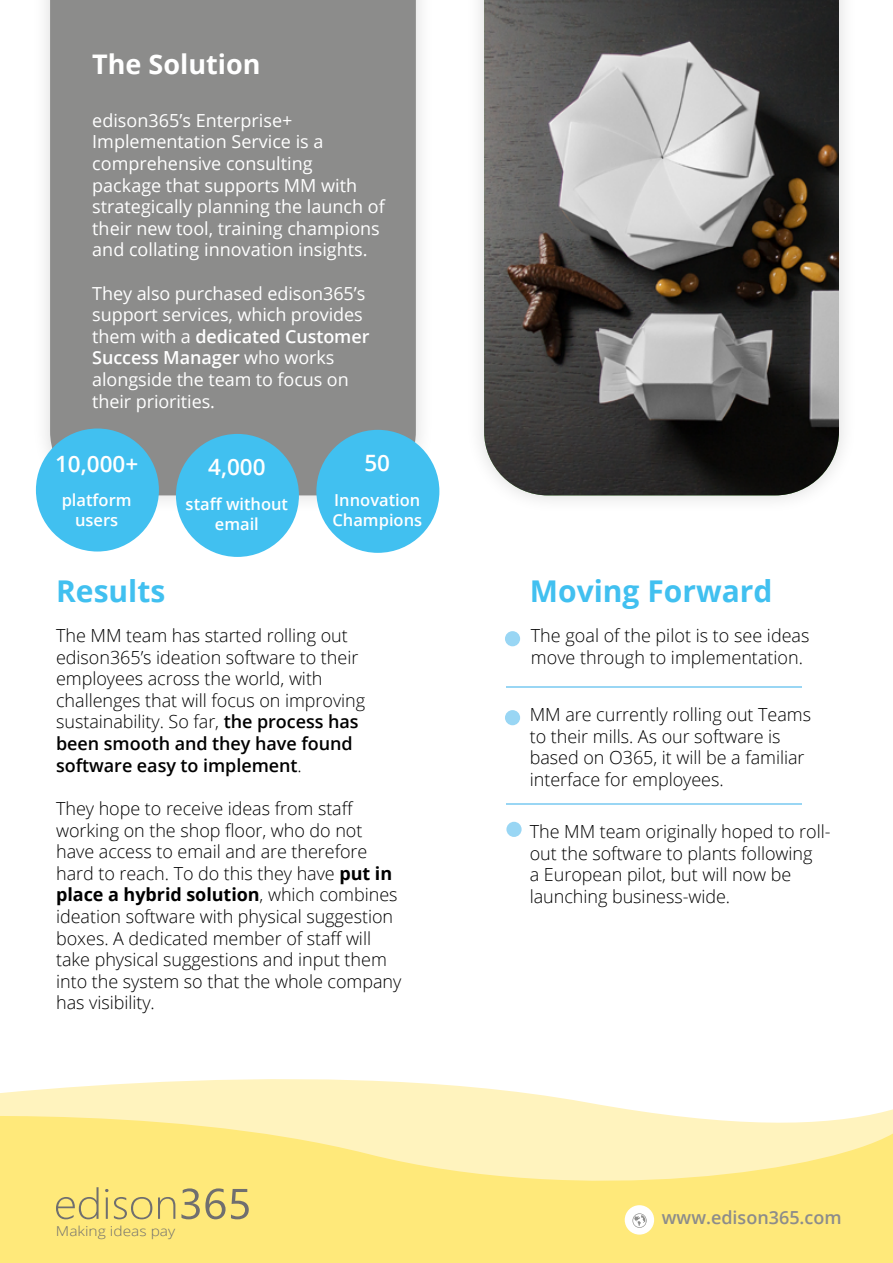
<style>
.page{position:relative;width:893px;height:1263px;background:#fff}
.page>*{position:absolute;margin:0;border:0;box-sizing:border-box;transform-origin:0 0}
.t1{font:700 30px "Open Sans";color:#41c0f0}
.t2{font:700 27px "Open Sans";color:#fff}
.t3{font:600 22.5px "Open Sans";color:#fff}
.t4{font:300 18px/21.6px "Open Sans";letter-spacing:-.005em;color:#000}
.t5{font:18px/21.6px "Open Sans";color:#fff}
.t6{font:600 18px "Open Sans";color:#8c8c8b}
.t7{font:600 16.5px/19.8px "Open Sans";color:#fff;text-align:center}
.t8{font:300 13.65px "Open Sans";color:#706f6f;scale:1.14 1}
.s1{font-weight:600}
.s2{font-weight:700}
</style>
<div class="page">
<div style="left:31px;top:0;width:404px;height:515px;background:#fafafa"></div>
<div style="left:50px;top:0;width:366px;height:495px;background:#8c8c8b"></div>
<svg style="left:76px;top:1079px;width:393px;height:8px;fill:#fff3be"></svg>
<svg style="left:0;top:1087px;width:893px;height:176px;background:#feed98"></svg>
<div style="left:36px;top:428px;width:123px;height:123px;background:#41c0f0;border-radius:50%"></div>
<div style="left:316px;top:430px;width:123px;height:123px;background:#41c0f0;border-radius:50%"></div>
<div style="left:505px;top:631px;width:15px;height:15px;background:#99d6f4;border-radius:50%"></div>
<hr style="left:506px;top:686px;width:296px;height:2px;background:#99d6f4">
<div style="left:505px;top:710px;width:15px;height:15px;background:#99d6f4;border-radius:50%"></div>
<div style="left:625px;top:1205px;width:29px;height:29px;background:#fff;border-radius:50%"></div>
<svg style="left:632px;top:1213px;width:15px;height:15px"></svg>
<svg style="left:56px;top:1187px;width:43px;height:32px"></svg>
<svg style="left:105px;top:1189px;width:3px;height:30px"></svg>
<svg style="left:114px;top:1197px;width:38px;height:22px"></svg>
<svg style="left:158px;top:1197px;width:17px;height:22px"></svg>
<svg style="left:181px;top:1188px;width:68px;height:31px;background:#d2c376"></svg>
<div style="left:465px;top:0;width:393px;height:515px;background:#000;opacity:.15"></div>
<img style="left:484px;top:0;width:355px;height:495px">
<hr style="left:506px;top:803px;width:296px;height:2px;background:#99d6f4">
<div style="left:506px;top:822px;width:16px;height:15px;background:#99d6f4;border-radius:50%"></div>
<div style="left:176px;top:434px;width:123px;height:123px;background:#41c0f0;border-radius:50%"></div>
<h2 class="t2" style="left:92px;top:45px;width:170px">The Solution</h2>
<p class="t5" style="left:92px;top:109px;width:294px">edison365’s Enterprise+<br>Implementation Service is a comprehensive consulting package that supports MM with strategically planning the launch of their new tool, training champions and collating innovation insights.</p>
<p class="t5" style="left:92px;top:282px;width:279px">They also purchased edison365’s support services, which provides them with a <span class="s1">dedicated Customer<br>Success Manager</span> who works alongside the team to focus on their priorities.</p>
<p class="t3" style="left:55px;top:449px;width:85px">10,000+</p>
<p class="t7" style="left:62px;top:490px;width:71px">platform users</p>
<p class="t3" style="left:208px;top:451px;width:59px">4,000</p>
<p class="t7" style="left:186px;top:494px;width:104px">staff without email</p>
<p class="t3" style="left:364px;top:447px;width:27px">50</p>
<p class="t7" style="left:332px;top:490px;width:91px;text-align:left">Innovation<br>Champions</p>
<h1 class="t1" style="left:56px;top:570px;width:111px">Results</h1>
<h1 class="t1" style="left:530px;top:570px;width:244px">Moving Forward</h1>
<p class="t4" style="left:56px;top:624px;width:311px">The MM team has started rolling out edison365’s ideation software to their employees across the world, with challenges that will focus on improving sustainability. So far, <span class="s1">the process has been smooth and they have found software easy to implement</span>.</p>
<p class="t4" style="left:56px;top:797px;width:347px">They hope to receive ideas from staff working on the shop floor, who do not have access to email and are therefore hard to reach. To do this they have <span class="s2">put in place a hybrid solution</span>, which combines ideation software with physical suggestion boxes. A dedicated member of staff will take physical suggestions and input them into the system so that the whole company has visibility.</p>
<p class="t4" style="left:531px;top:624px;width:280px">The goal of the pilot is to see ideas move through to implementation.</p>
<p class="t4" style="left:530px;top:703px;width:283px">MM are currently rolling out Teams to their mills. As our software is based on O365, it will be a familiar interface for employees.</p>
<p class="t4" style="left:530px;top:820px;width:302px">The MM team originally hoped to roll&shy;out the software to plants following<br>a European pilot, but will now be launching business-wide.</p>
<p class="t8" style="left:56px;top:1221px;width:106px">Making ideas pay</p>
<p class="t6" style="left:662px;top:1205px;width:181px">www.edison365.com</p>
</div>
